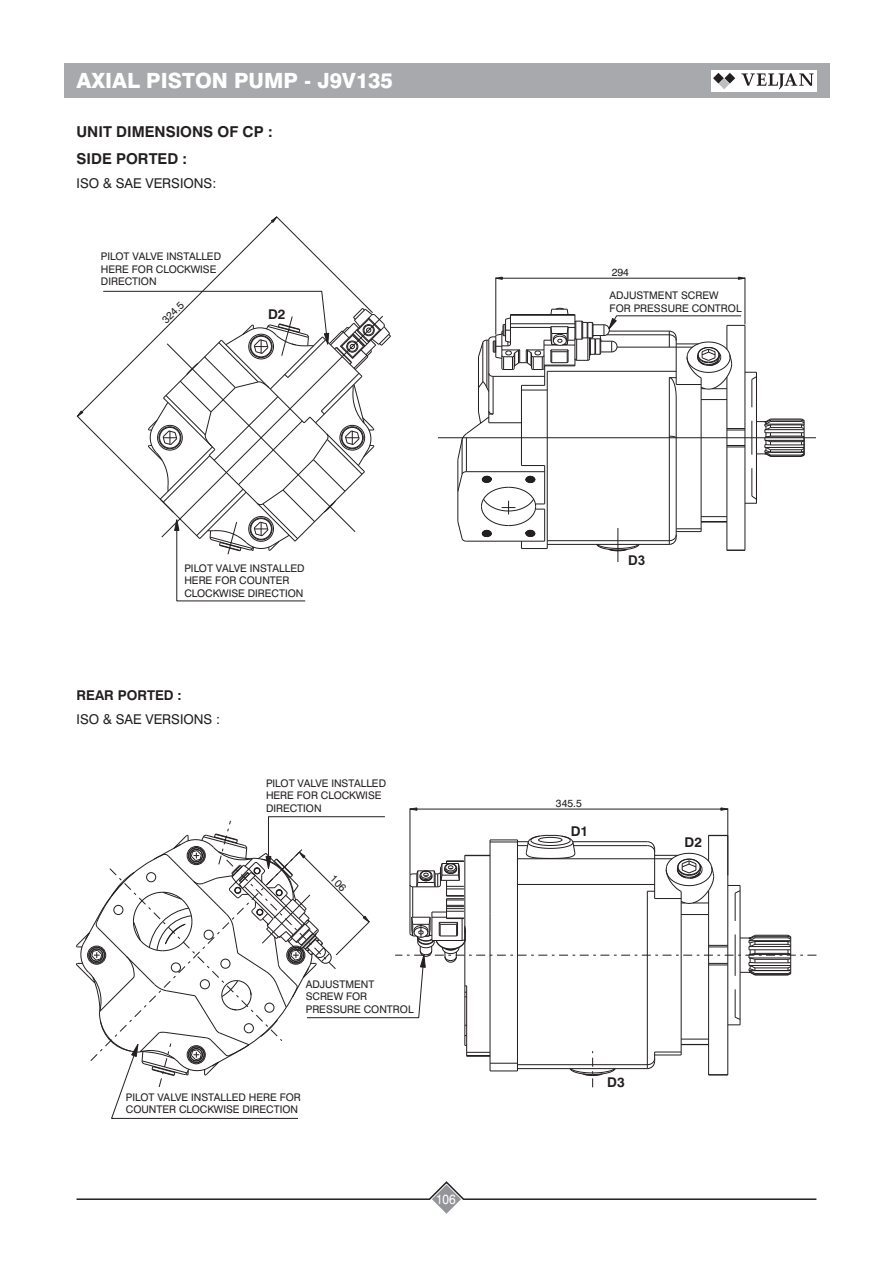
<style>
.page{position:relative;width:893px;height:1263px;background:#fff}
.page>*{position:absolute;margin:0;border:0;box-sizing:border-box;transform-origin:0 0}
.t1{font:800 21px "Swiss 721 BT";color:#fff}
.t2{font:700 15px/27px "Swiss 721 BT";color:#231f20}
.t3{font:13.5px "Swiss 721 BT";color:#231f20}
.t4{font:700 13.5px "Swiss 721 BT";color:#231f20}
.t5{font:13.5px "Swiss 721 BT";color:#fff;scale:.88 1}
.t6{font:700 13.5px "Arial";color:#231f20}
.t7{font:10.5px/12.6px "Swiss 721 BT";color:#231f20}
</style>
<div class="page">
<div style="left:64px;top:64px;width:765px;height:34px;background:#a8a9ad"></div>
<div style="left:711px;top:70px;width:106px;height:21px;background:#fff"></div>
<svg style="left:713px;top:73px;width:22px;height:16px"></svg>
<svg style="left:741px;top:73px;width:73px;height:16px"></svg>
<svg style="left:76px;top:1181px;width:741px;height:33px"></svg>
<hr style="left:770px;top:456px;width:31px;height:1px;background:#231f20">
<hr style="left:770px;top:455px;width:31px;height:1px;background:#231f20">
<hr style="left:770px;top:452px;width:31px;height:1px;background:#231f20">
<hr style="left:770px;top:449px;width:31px;height:1px;background:#231f20">
<hr style="left:765px;top:447px;width:39px;height:1px;background:#231f20">
<hr style="left:770px;top:444px;width:31px;height:1px;background:#231f20">
<hr style="left:770px;top:441px;width:31px;height:1px;background:#231f20">
<hr style="left:765px;top:440px;width:39px;height:1px;background:#231f20">
<hr style="left:617px;top:528px;width:1px;height:34px;background:#231f20">
<hr style="left:438px;top:437px;width:378px;height:1px;background:#231f20">
<hr style="left:770px;top:436px;width:31px;height:1px;background:#231f20">
<hr style="left:770px;top:432px;width:31px;height:1px;background:#231f20">
<hr style="left:765px;top:429px;width:39px;height:1px;background:#231f20">
<hr style="left:770px;top:427px;width:31px;height:1px;background:#231f20">
<hr style="left:765px;top:424px;width:39px;height:1px;background:#231f20">
<hr style="left:770px;top:421px;width:31px;height:1px;background:#231f20">
<hr style="left:770px;top:420px;width:31px;height:1px;background:#231f20">
<hr style="left:770px;top:419px;width:31px;height:1px;background:#231f20">
<svg style="left:800px;top:418px;width:5px;height:39px"></svg>
<hr style="left:744px;top:278px;width:1px;height:46px;background:#231f20">
<hr style="left:495px;top:278px;width:1px;height:56px;background:#231f20">
<hr style="left:502px;top:278px;width:236px;height:1px;background:#231f20">
<svg style="left:737px;top:276px;width:9px;height:4px"></svg>
<svg style="left:495px;top:276px;width:8px;height:4px"></svg>
<svg style="left:457px;top:307px;width:315px;height:245px"></svg>
<svg style="left:76px;top:216px;width:315px;height:386px"></svg>
<div style="left:157px;top:425px;width:26px;height:26px;border:1px solid #231f20;border-radius:50%"></div>
<div style="left:158px;top:426px;width:23px;height:23px;border:1px solid #231f20;border-radius:50%"></div>
<div style="left:159px;top:427px;width:22px;height:21px;border:1px solid #231f20;border-radius:50%"></div>
<svg style="left:76px;top:807px;width:740px;height:312px"></svg>
<h1 class="t1" style="left:77px;top:72px;width:318px">AXIAL PISTON PUMP - J9V135</h1>
<h2 class="t2" style="left:77px;top:119px;width:198px">UNIT DIMENSIONS OF CP :<br>SIDE PORTED :</h2>
<p class="t3" style="left:77px;top:178px;width:141px">ISO &amp; SAE VERSIONS:</p>
<p class="t7" style="left:101px;top:251px;width:122px">PILOT VALVE INSTALLED<br>HERE FOR CLOCKWISE<br>DIRECTION</p>
<p class="t7" style="left:160px;top:318px;width:27px;rotate:-45deg">324.5</p>
<p class="t4" style="left:268px;top:309px;width:19px">D2</p>
<p class="t7" style="left:184px;top:563px;width:122px">PILOT VALVE INSTALLED<br>HERE FOR COUNTER<br>CLOCKWISE DIRECTION</p>
<p class="t4" style="left:77px;top:690px;width:107px">REAR PORTED :</p>
<p class="t3" style="left:77px;top:714px;width:145px">ISO &amp; SAE VERSIONS :</p>
<p class="t7" style="left:266px;top:778px;width:122px">PILOT VALVE INSTALLED<br>HERE FOR CLOCKWISE<br>DIRECTION</p>
<p class="t7" style="left:306px;top:979px;width:109px">ADJUSTMENT<br>SCREW FOR<br>PRESSURE CONTROL</p>
<p class="t7" style="left:126px;top:1092px;width:177px">PILOT VALVE INSTALLED HERE FOR<br>COUNTER CLOCKWISE DIRECTION</p>
<p class="t5" style="left:436px;top:1194px;width:24px">106</p>
<p class="t7" style="left:612px;top:267px;width:19px">294</p>
<p class="t7" style="left:610px;top:290px;width:134px">ADJUSTMENT SCREW<br>FOR PRESSURE CONTROL</p>
<p class="t6" style="left:628px;top:555px;width:19px">D3</p>
<p class="t7" style="left:556px;top:798px;width:27px">345.5</p>
<p class="t4" style="left:571px;top:826px;width:19px">D1</p>
<p class="t4" style="left:685px;top:836px;width:19px">D2</p>
<p class="t4" style="left:607px;top:1076px;width:19px">D3</p>
</div>
